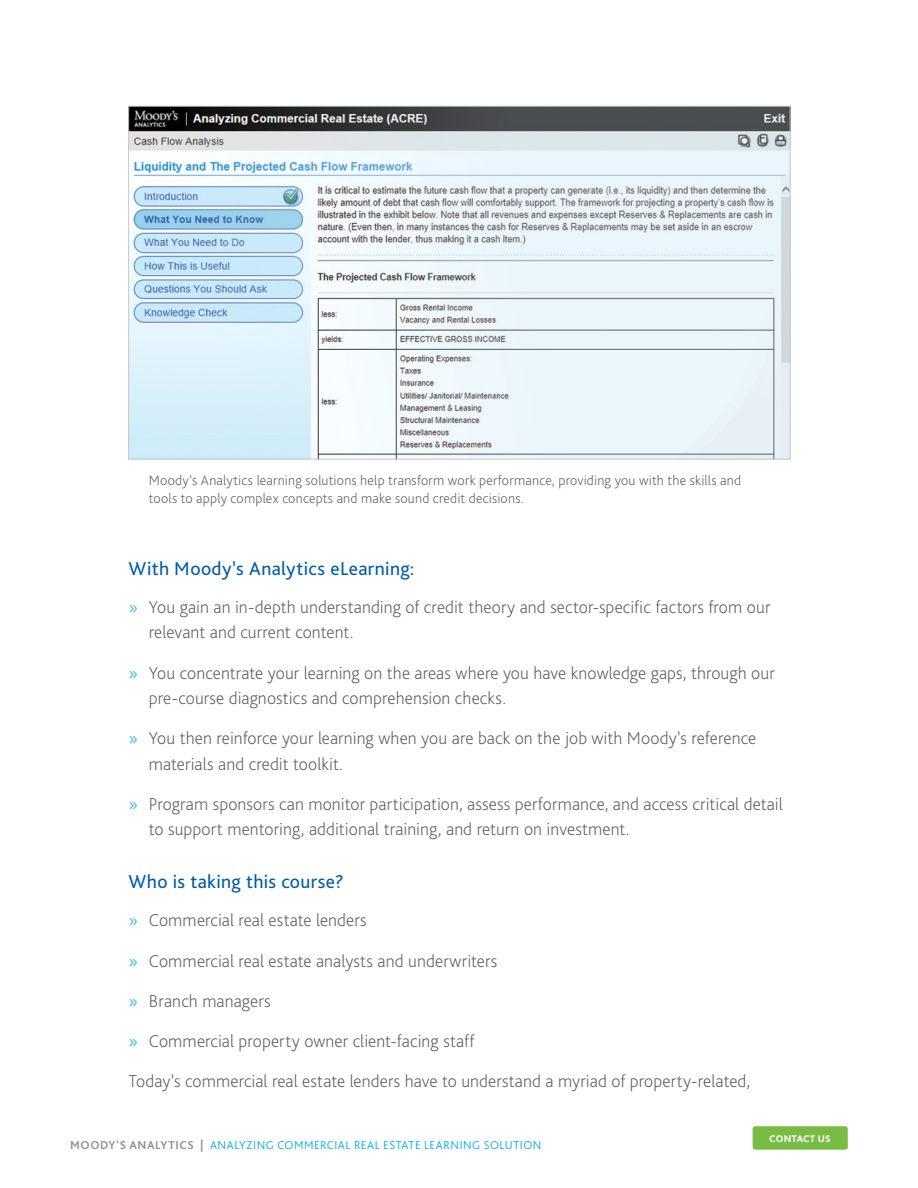
<style>
.page{position:relative;width:918px;height:1188px;background:#fff}
.page>*{position:absolute;margin:0;border:0;box-sizing:border-box;transform-origin:0 0}
.t1{font:19.5px "Bliss Pro";letter-spacing:.015em;color:#005da6}
.t2{font:200 18px/25.5px "Bliss Pro";letter-spacing:.005em;color:#58595b}
.t3{font:200 14.25px/18.8px "Bliss Pro";letter-spacing:.015em;color:#58595b}
.t4{font:300 12px "Bliss Pro";letter-spacing:.045em;color:#00aeef}
.t5{font:800 10.05px "Bliss Pro";letter-spacing:.02em;color:#fff}
.s1{color:#00aeef}
.s2{font-weight:700;color:#919195}
</style>
<div class="page">
<div style="left:753px;top:1126px;width:95px;height:24px;background:#79bc43;border-radius:3px"></div>
<img style="left:130px;top:108px;width:658px;height:349px">
<p class="t3" style="left:149px;top:470px;width:594px">Moody’s Analytics learning solutions help transform work performance, providing you with the skills and tools to apply complex concepts and make sound credit decisions.</p>
<p class="t1" style="left:129px;top:556px;width:287px">With Moody’s Analytics eLearning:</p>
<p class="t2" style="left:149px;top:594px;width:623px;text-indent:-20px"><span class="s1">»</span> You gain an in-depth understanding of credit theory and sector-specific factors from our relevant and current content.</p>
<p class="t2" style="left:149px;top:659px;width:627px;text-indent:-20px"><span class="s1">»</span> You concentrate your learning on the areas where you have knowledge gaps, through our pre-course diagnostics and comprehension checks.</p>
<p class="t2" style="left:149px;top:725px;width:609px;text-indent:-20px"><span class="s1">»</span> You then reinforce your learning when you are back on the job with Moody’s reference materials and credit toolkit.</p>
<p class="t2" style="left:149px;top:791px;width:635px;text-indent:-20px"><span class="s1">»</span> Program sponsors can monitor participation, assess performance, and access critical detail to support mentoring, additional training, and return on investment.</p>
<p class="t1" style="left:129px;top:870px;width:217px">Who is taking this course?</p>
<p class="t2" style="left:129px;top:907px;width:240px"><span class="s1">»</span> Commercial real estate lenders</p>
<p class="t2" style="left:129px;top:947px;width:370px"><span class="s1">»</span> Commercial real estate analysts and underwriters</p>
<p class="t2" style="left:129px;top:988px;width:143px"><span class="s1">»</span> Branch managers</p>
<p class="t2" style="left:129px;top:1028px;width:348px"><span class="s1">»</span> Commercial property owner client-facing staff</p>
<p class="t2" style="left:129px;top:1068px;width:623px">Today’s commercial real estate lenders have to understand a myriad of property-related,</p>
<p class="t4" style="left:70px;top:1138px;width:473px"><span class="s2">MOODY'S ANALYTICS |</span> ANALYZING COMMERCIAL REAL ESTATE LEARNING SOLUTION</p>
<p class="t5" style="left:769px;top:1132px;width:63px">CONTACT US</p>
</div>
